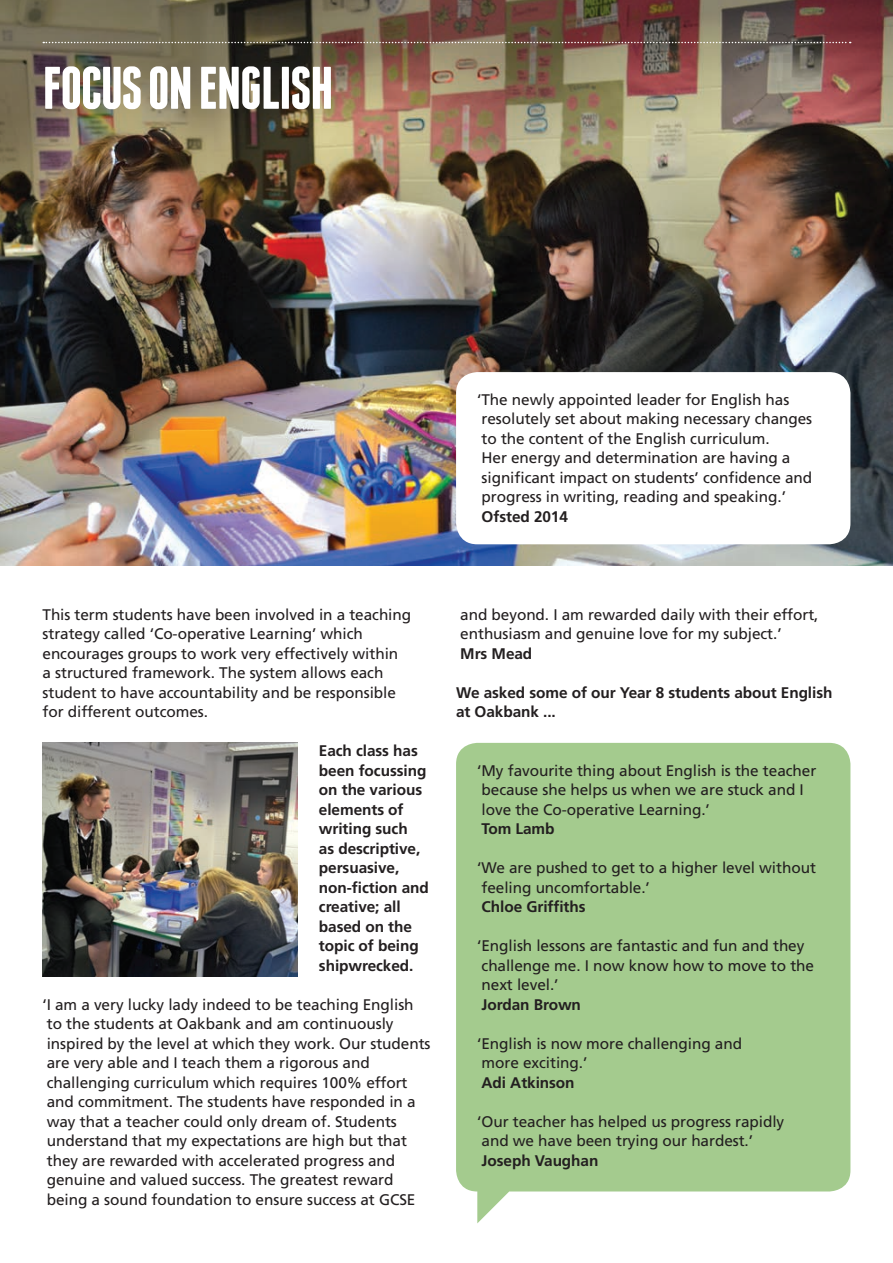
<style>
.page{position:relative;width:893px;height:1263px;background:#fff}
.page>*{position:absolute;margin:0;border:0;box-sizing:border-box;transform-origin:0 0}
.t1{font:700 60px "Franchise";letter-spacing:-.02em;color:#fff}
.t2{font:15.3px/19.5px "Frutiger";letter-spacing:-.005em;color:#231f20}
.t3{font:700 15.3px/19.5px "Frutiger";letter-spacing:-.005em;color:#231f20}
</style>
<div class="page">
<img style="left:0;top:0;width:893px;height:566px">
<svg style="left:43px;top:42px;width:808px;height:1px"></svg>
<div style="left:456px;top:372px;width:394px;height:172px;background:#fff;border-radius:21px"></div>
<div style="left:456px;top:743px;width:394px;height:448px;background:#a4cb8e;border-radius:21px"></div>
<img style="left:43px;top:743px;width:255px;height:234px">
<h1 class="t1" style="left:43px;top:60px;width:293px">FOCUS ON ENGLISH</h1>
<p class="t2" style="left:477px;top:390px;width:336px">‘The newly appointed leader for English has resolutely set about making necessary changes to the content of the English curriculum.<br>Her energy and determination are having a significant impact on students’ confidence and progress in writing, reading and speaking.’</p>
<p class="t3" style="left:482px;top:507px;width:88px">Ofsted 2014</p>
<p class="t2" style="left:43px;top:605px;width:370px">This term students have been involved in a teaching strategy called ‘Co-operative Learning’ which encourages groups to work very effectively within<br>a structured framework. The system allows each student to have accountability and be responsible for different outcomes.</p>
<p class="t3" style="left:319px;top:741px;width:112px">Each class has been focussing on the various elements of writing such<br>as descriptive, persuasive, non-fiction and creative; all based on the topic of being shipwrecked.</p>
<p class="t2" style="left:43px;top:994px;width:390px">‘I am a very lucky lady indeed to be teaching English to the students at Oakbank and am continuously inspired by the level at which they work. Our students are very able and I teach them a rigorous and challenging curriculum which requires 100% effort and commitment. The students have responded in a way that a teacher could only dream of. Students understand that my expectations are high but that they are rewarded with accelerated progress and genuine and valued success. The greatest reward being a sound foundation to ensure success at GCSE</p>
<p class="t2" style="left:460px;top:605px;width:360px">and beyond. I am rewarded daily with their effort, enthusiasm and genuine love for my subject.’</p>
<p class="t3" style="left:460px;top:644px;width:74px">Mrs Mead</p>
<p class="t3" style="left:456px;top:683px;width:378px">We asked some of our Year 8 students about English at Oakbank ...</p>
<p class="t2" style="left:477px;top:761px;width:340px">‘My favourite thing about English is the teacher because she helps us when we are stuck and I love the Co-operative Learning.’</p>
<p class="t3" style="left:482px;top:819px;width:74px">Tom Lamb</p>
<p class="t2" style="left:477px;top:858px;width:340px">‘We are pushed to get to a higher level without feeling uncomfortable.’</p>
<p class="t3" style="left:482px;top:897px;width:106px">Chloe Griffiths</p>
<p class="t2" style="left:477px;top:936px;width:338px">‘English lessons are fantastic and fun and they challenge me. I now know how to move to the next level.’</p>
<p class="t3" style="left:482px;top:995px;width:101px">Jordan Brown</p>
<p class="t2" style="left:477px;top:1034px;width:266px">‘English is now more challenging and more exciting.’</p>
<p class="t3" style="left:482px;top:1073px;width:95px">Adi Atkinson</p>
<p class="t2" style="left:477px;top:1112px;width:308px">‘Our teacher has helped us progress rapidly and we have been trying our hardest.’</p>
<p class="t3" style="left:482px;top:1151px;width:118px">Joseph Vaughan</p>
</div>
